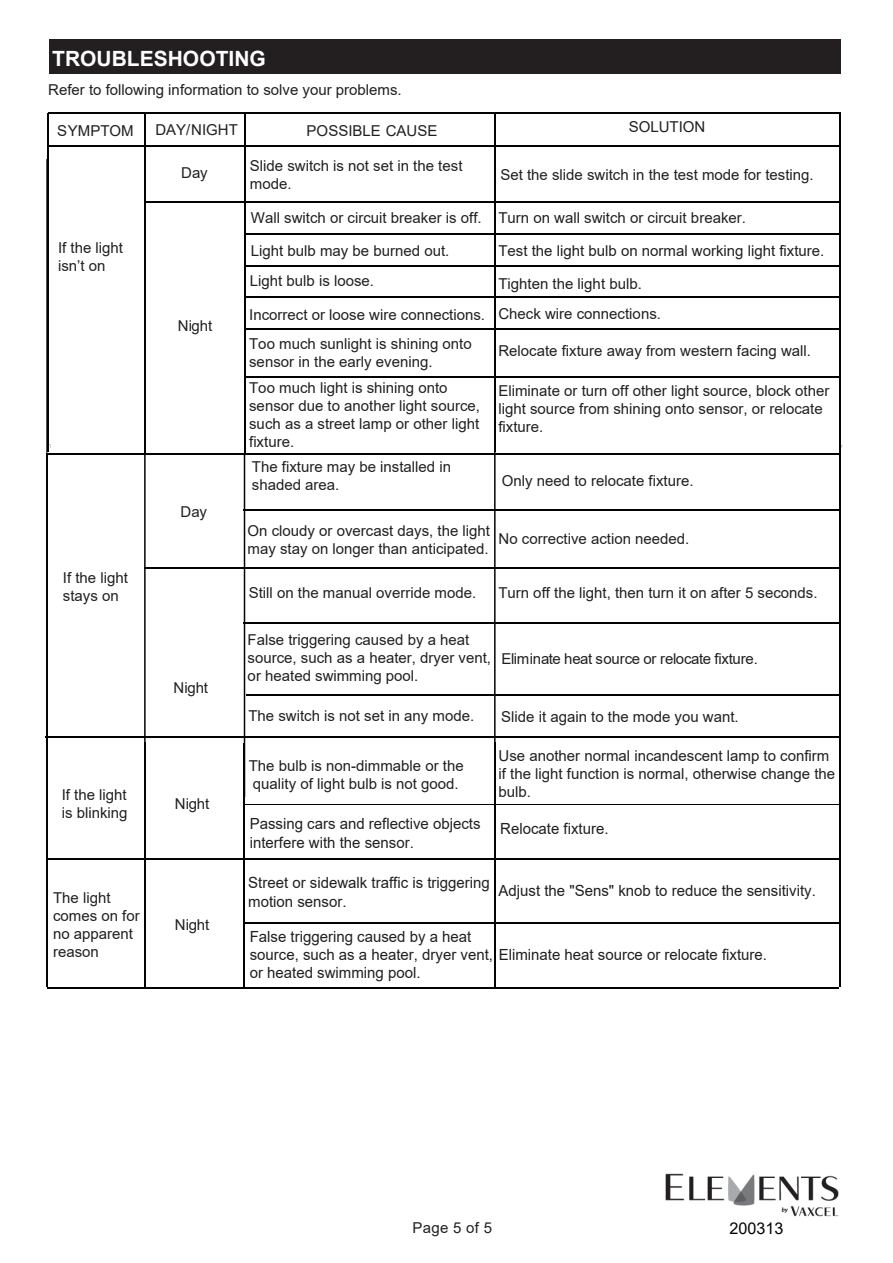
<style>
.page{position:relative;width:893px;height:1263px;background:#fff}
.page>*{position:absolute;margin:0;border:0;box-sizing:border-box;transform-origin:0 0}
.t1{font:700 21px "Arial";color:#fff}
.t2{font:16.2px "Arial";color:#030303}
.t3{font:15.3px/18.5px "Arial";color:#231f20}
.t4{font:15px/18px "Arial";color:#231f20}
.t5{font:15px "Arial";letter-spacing:-.03em;color:#231f20}
</style>
<div class="page">
<div style="left:49px;top:40px;width:791px;height:34px;background:#231f20"></div>
<hr style="left:48px;top:113px;width:792px;height:1px;background:#030303">
<hr style="left:48px;top:146px;width:791px;height:1px;background:#030303">
<hr style="left:144px;top:202px;width:695px;height:1px;background:#030303">
<hr style="left:245px;top:233px;width:594px;height:2px;background:#030303">
<hr style="left:245px;top:265px;width:595px;height:1px;background:#030303">
<hr style="left:245px;top:296px;width:595px;height:2px;background:#030303">
<hr style="left:245px;top:328px;width:595px;height:1px;background:#030303">
<hr style="left:245px;top:376px;width:593px;height:1px;background:#030303">
<hr style="left:48px;top:453px;width:791px;height:1px;background:#030303">
<hr style="left:47px;top:160px;width:1px;height:301px;background:#030303">
<hr style="left:47px;top:113px;width:1px;height:339px;background:#030303">
<hr style="left:144px;top:113px;width:2px;height:339px;background:#030303">
<hr style="left:244px;top:113px;width:1px;height:340px;background:#030303">
<hr style="left:494px;top:114px;width:2px;height:338px;background:#030303">
<hr style="left:839px;top:112px;width:2px;height:341px;background:#030303">
<hr style="left:243px;top:804px;width:597px;height:1px;background:#030303">
<hr style="left:46px;top:792px;width:1px;height:181px;background:#030303">
<hr style="left:47px;top:797px;width:1px;height:190px;background:#030303">
<hr style="left:144px;top:742px;width:2px;height:246px;background:#030303">
<hr style="left:244px;top:742px;width:1px;height:246px;background:#030303">
<hr style="left:494px;top:743px;width:2px;height:245px;background:#030303">
<hr style="left:47px;top:858px;width:794px;height:2px;background:#030303">
<hr style="left:244px;top:922px;width:594px;height:2px;background:#030303">
<hr style="left:47px;top:987px;width:791px;height:1px;background:#030303">
<hr style="left:839px;top:796px;width:1px;height:191px;background:#030303">
<hr style="left:243px;top:509px;width:597px;height:1px;background:#030303">
<hr style="left:144px;top:567px;width:696px;height:2px;background:#030303">
<hr style="left:243px;top:622px;width:595px;height:1px;background:#030303">
<hr style="left:246px;top:694px;width:594px;height:2px;background:#030303">
<hr style="left:46px;top:469px;width:1px;height:328px;background:#030303">
<hr style="left:47px;top:453px;width:1px;height:345px;background:#030303">
<svg style="left:144px;top:454px;width:2px;height:288px"></svg>
<svg style="left:244px;top:454px;width:1px;height:288px"></svg>
<svg style="left:494px;top:452px;width:2px;height:291px"></svg>
<hr style="left:46px;top:736px;width:795px;height:1px;background:#030303">
<hr style="left:839px;top:453px;width:1px;height:343px;background:#030303">
<img style="left:665px;top:1173px;width:174px;height:44px">
<h1 class="t1" style="left:52px;top:43px;width:215px">TROUBLESHOOTING</h1>
<p class="t4" style="left:48px;top:80px;width:355px">Refer to following information to solve your problems.</p>
<p class="t4" style="left:57px;top:122px;width:78px">SYMPTOM</p>
<p class="t4" style="left:155px;top:121px;width:84px">DAY/NIGHT</p>
<p class="t4" style="left:307px;top:122px;width:132px">POSSIBLE CAUSE</p>
<p class="t4" style="left:629px;top:118px;width:78px">SOLUTION</p>
<p class="t4" style="left:181px;top:163px;width:28px">Day</p>
<p class="t4" style="left:250px;top:157px;width:214px">Slide switch is not set in the test mode.</p>
<p class="t4" style="left:251px;top:209px;width:497px">Wall switch or circuit breaker is off. Turn on wall switch or circuit breaker.</p>
<p class="t4" style="left:498px;top:242px;width:327px">Test the light bulb on normal working light fixture.</p>
<p class="t4" style="left:498px;top:269px;width:164px;line-height:30px">Tighten the light bulb.<br>Check wire connections.</p>
<p class="t4" style="left:498px;top:342px;width:314px">Relocate fixture away from western facing wall.</p>
<p class="t4" style="left:498px;top:382px;width:332px">Eliminate or turn off other light source, block other light source from shining onto sensor, or relocate fixture.</p>
<p class="t4" style="left:500px;top:165px;width:315px">Set the slide switch in the test mode for testing.</p>
<p class="t4" style="left:58px;top:239px;width:67px">If the light isn’t on</p>
<p class="t4" style="left:250px;top:235px;width:201px;line-height:30.8px">Light bulb may be burned out.<br>Light bulb is loose.</p>
<p class="t4" style="left:249px;top:301px;width:237px;line-height:28.5px">Incorrect or loose wire connections.<br>Too much sunlight is shining onto</p>
<p class="t4" style="left:249px;top:348px;width:200px;line-height:26.5px">sensor in the early evening.<br>Too much light is shining onto</p>
<p class="t4" style="left:249px;top:397px;width:232px;text-align:justify">sensor due to another light source, such as a street lamp or other light fixture.</p>
<p class="t4" style="left:178px;top:316px;width:36px">Night</p>
<p class="t4" style="left:63px;top:569px;width:67px">If the light stays on</p>
<p class="t4" style="left:181px;top:503px;width:28px">Day</p>
<p class="t4" style="left:174px;top:678px;width:36px">Night</p>
<p class="t4" style="left:62px;top:785px;width:67px">If the light is blinking</p>
<p class="t4" style="left:175px;top:794px;width:36px">Night</p>
<p class="t4" style="left:53px;top:889px;width:88px">The light comes on for no apparent reason</p>
<p class="t4" style="left:175px;top:916px;width:36px">Night</p>
<p class="t4" style="left:252px;top:457px;width:201px">The fixture may be installed in shaded area.</p>
<p class="t4" style="left:502px;top:472px;width:193px">Only need to relocate fixture.</p>
<p class="t4" style="left:248px;top:521px;width:244px">On cloudy or overcast days, the light may stay on longer than anticipated.</p>
<p class="t4" style="left:249px;top:584px;width:229px">Still on the manual override mode.</p>
<p class="t4" style="left:498px;top:584px;width:321px">Turn off the light, then turn it on after 5 seconds.</p>
<p class="t4" style="left:248px;top:631px;width:245px">False triggering caused by a heat source, such as a heater, dryer vent, or heated swimming pool.</p>
<p class="t4" style="left:499px;top:529px;width:192px">No corrective action needed.</p>
<p class="t5" style="left:502px;top:649px;width:258px">Eliminate heat source or relocate fixture.</p>
<p class="t4" style="left:248px;top:706px;width:227px">The switch is not set in any mode.</p>
<p class="t4" style="left:501px;top:707px;width:239px">Slide it again to the mode you want.</p>
<p class="t4" style="left:249px;top:756px;width:216px">The bulb is non-dimmable or the quality of light bulb is not good.</p>
<p class="t4" style="left:499px;top:746px;width:338px">Use another normal incandescent lamp to confirm if the light function is normal, otherwise change the bulb.</p>
<p class="t3" style="left:250px;top:814px;width:232px">Passing cars and reflective objects interfere with the sensor.</p>
<p class="t3" style="left:248px;top:874px;width:243px">Street or sidewalk traffic is triggering motion sensor.</p>
<p class="t3" style="left:250px;top:927px;width:519px">False triggering caused by a heat<br>source, such as a heater, dryer vent, Eliminate heat source or relocate fixture. or heated swimming pool.</p>
<p class="t3" style="left:500px;top:819px;width:110px">Relocate fixture.</p>
<p class="t3" style="left:499px;top:881px;width:319px">Adjust the "Sens" knob to reduce the sensitivity.</p>
<p class="t4" style="left:412px;top:1219px;width:81px">Page 5 of 5</p>
<p class="t2" style="left:730px;top:1217px;width:55px">200313</p>
</div>
